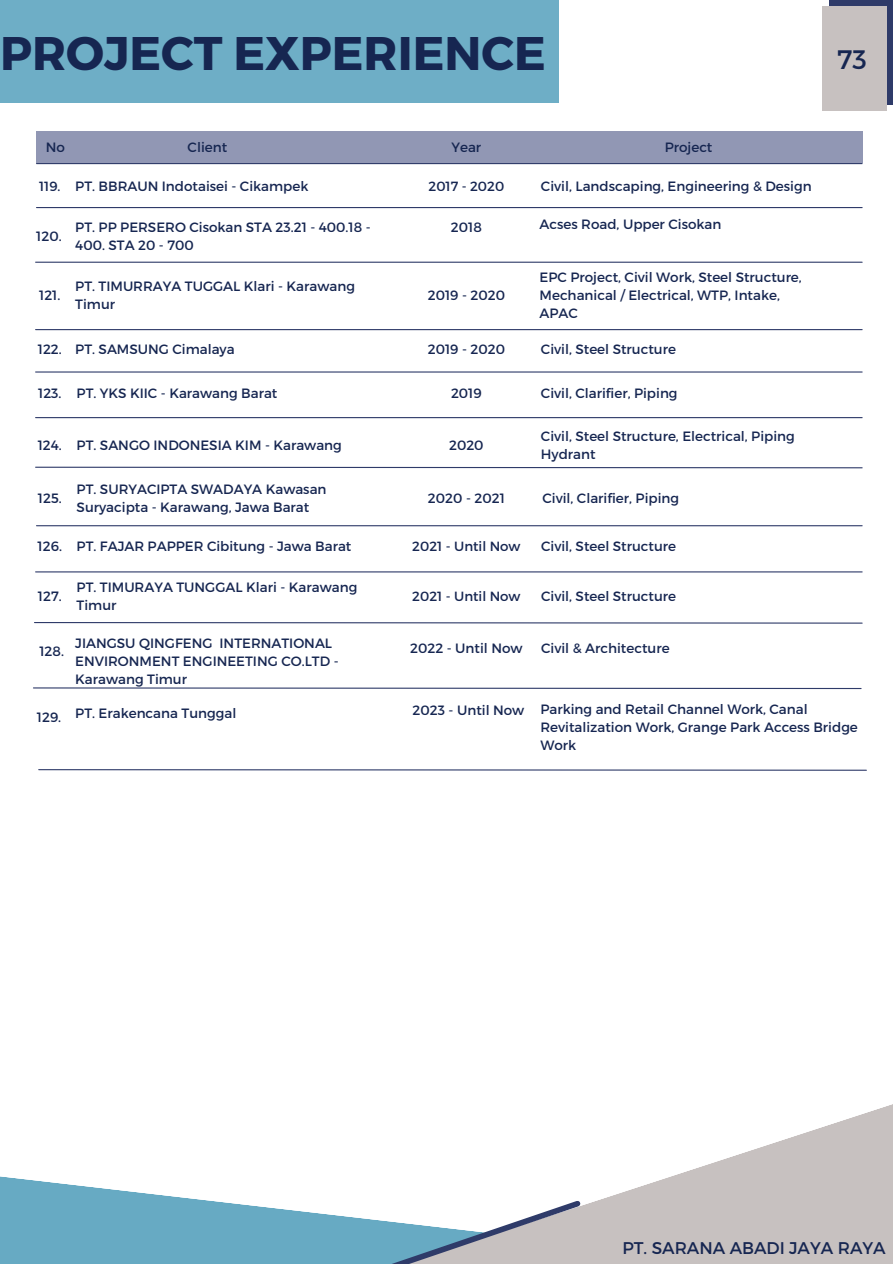
<style>
.page{position:relative;width:893px;height:1264px;background:#fff}
.page>*{position:absolute;margin:0;border:0;box-sizing:border-box;transform-origin:0 0}
.t1{font:700 47.1px "Montserrat";color:#162651}
.t2{font:26.7px "Montserrat";color:#162651}
.t3{font:16.95px "Montserrat";color:#162651}
.t4{font:13.5px/18px "Montserrat";color:#162651}
.t5{font:13.35px "Montserrat";color:#162651}
</style>
<div class="page">
<div style="left:0;top:0;width:558px;height:102px;background:#6eaec6"></div>
<hr style="left:37px;top:207px;width:825px;height:1px;background:#2f3b69">
<hr style="left:36px;top:262px;width:826px;height:1px;background:#2f3b69">
<hr style="left:36px;top:329px;width:826px;height:1px;background:#2f3b69">
<hr style="left:36px;top:371px;width:826px;height:1px;background:#2f3b69">
<hr style="left:36px;top:417px;width:826px;height:1px;background:#2f3b69">
<svg style="left:35px;top:466px;width:828px;height:3px"></svg>
<hr style="left:37px;top:525px;width:825px;height:1px;background:#2f3b69">
<hr style="left:36px;top:571px;width:826px;height:1px;background:#2f3b69">
<svg style="left:34px;top:622px;width:829px;height:2px;background:#898fa9"></svg>
<svg style="left:0;top:1104px;width:892px;height:159px"></svg>
<svg style="left:305px;top:1196px;width:279px;height:67px"></svg>
<hr style="left:37px;top:163px;width:825px;height:1px;background:#2f3b69">
<div style="left:36px;top:131px;width:826px;height:32px;background:#9197b4"></div>
<svg style="left:828px;top:0;width:64px;height:104px"></svg>
<div style="left:821px;top:7px;width:65px;height:104px;background:#c7c1c0"></div>
<svg style="left:33px;top:687px;width:829px;height:2px;background:#8990aa"></svg>
<svg style="left:38px;top:769px;width:829px;height:2px;background:#898fa9"></svg>
<p class="t1" style="left:0;top:23px;width:547px">PROJECT EXPERIENCE</p>
<p class="t2" style="left:837px;top:42px;width:31px">73</p>
<p class="t4" style="left:46px;top:137px;width:21px">No</p>
<p class="t4" style="left:188px;top:137px;width:41px">Client</p>
<p class="t4" style="left:451px;top:137px;width:31px">Year</p>
<p class="t4" style="left:664px;top:137px;width:49px">Project</p>
<p class="t5" style="left:39px;top:177px;width:23px">119.</p>
<p class="t4" style="left:75px;top:176px;width:234px">PT. BBRAUN Indotaisei - Cikampek</p>
<p class="t5" style="left:428px;top:177px;width:77px">2017 - 2020</p>
<p class="t4" style="left:541px;top:176px;width:272px">Civil, Landscaping, Engineering &amp; Design</p>
<p class="t4" style="left:451px;top:217px;width:32px">2018</p>
<p class="t4" style="left:539px;top:214px;width:183px">Acses Road, Upper Cisokan</p>
<h1 class="t4" style="left:75px;top:217px;width:297px">PT. PP PERSERO Cisokan STA 23.21 - 400.18 -<br>400. STA 20 - 700</h1>
<p class="t4" style="left:36px;top:226px;width:27px">120.</p>
<p class="t4" style="left:39px;top:285px;width:23px">121.</p>
<p class="t4" style="left:75px;top:276px;width:281px">PT. TIMURRAYA TUGGAL Klari - Karawang<br>Timur</p>
<p class="t4" style="left:539px;top:267px;width:264px">EPC Project, Civil Work, Steel Structure,<br>Mechanical / Electrical, WTP, Intake,<br>APAC</p>
<p class="t4" style="left:38px;top:340px;width:26px">122.</p>
<p class="t4" style="left:75px;top:340px;width:161px">PT. SAMSUNG Cimalaya</p>
<p class="t4" style="left:541px;top:340px;width:136px">Civil, Steel Structure</p>
<p class="t4" style="left:38px;top:383px;width:25px">123.</p>
<p class="t4" style="left:77px;top:383px;width:202px">PT. YKS KIIC - Karawang Barat</p>
<p class="t4" style="left:541px;top:383px;width:138px">Civil, Clarifier, Piping</p>
<p class="t4" style="left:38px;top:435px;width:26px">124.</p>
<p class="t4" style="left:77px;top:435px;width:267px">PT. SANGO INDONESIA KIM - Karawang</p>
<p class="t4" style="left:541px;top:426px;width:255px">Civil, Steel Structure, Electrical, Piping<br>Hydrant</p>
<p class="t4" style="left:38px;top:488px;width:25px">125.</p>
<p class="t4" style="left:77px;top:479px;width:251px">PT. SURYACIPTA SWADAYA Kawasan<br>Suryacipta - Karawang, Jawa Barat</p>
<p class="t4" style="left:38px;top:536px;width:26px">126.</p>
<p class="t4" style="left:77px;top:536px;width:276px">PT. FAJAR PAPPER Cibitung - Jawa Barat</p>
<p class="t4" style="left:541px;top:536px;width:136px">Civil, Steel Structure</p>
<p class="t4" style="left:38px;top:586px;width:25px">127.</p>
<p class="t4" style="left:77px;top:578px;width:282px">PT. TIMURAYA TUNGGAL Klari - Karawang<br>Timur</p>
<p class="t4" style="left:541px;top:586px;width:136px">Civil, Steel Structure</p>
<p class="t4" style="left:427px;top:285px;width:79px">2019 - 2020</p>
<p class="t4" style="left:427px;top:340px;width:79px">2019 - 2020</p>
<p class="t4" style="left:451px;top:383px;width:32px">2019</p>
<p class="t4" style="left:449px;top:435px;width:36px">2020</p>
<p class="t4" style="left:542px;top:488px;width:138px">Civil, Clarifier, Piping</p>
<p class="t4" style="left:428px;top:488px;width:78px">2020 - 2021</p>
<p class="t5" style="left:412px;top:537px;width:110px">2021 - Until Now</p>
<p class="t5" style="left:412px;top:587px;width:110px">2021 - Until Now</p>
<p class="t4" style="left:75px;top:633px;width:258px">JIANGSU QINGFENG INTERNATIONAL</p>
<p class="t4" style="left:75px;top:651px;width:265px">ENVIRONMENT ENGINEETING CO.LTD -</p>
<p class="t4" style="left:75px;top:669px;width:113px">Karawang Timur</p>
<p class="t4" style="left:39px;top:641px;width:26px">128.</p>
<p class="t4" style="left:410px;top:638px;width:114px">2022 - Until Now</p>
<p class="t4" style="left:541px;top:638px;width:130px">Civil &amp; Architecture</p>
<p class="t4" style="left:37px;top:707px;width:26px">129.</p>
<p class="t4" style="left:75px;top:703px;width:162px">PT. Erakencana Tunggal</p>
<p class="t4" style="left:412px;top:700px;width:113px">2023 - Until Now</p>
<h2 class="t4" style="left:540px;top:699px;width:319px">Parking and Retail Channel Work, Canal<br>Revitalization Work, Grange Park Access Bridge<br>Work</h2>
<p class="t3" style="left:622px;top:1237px;width:265px">PT. SARANA ABADI JAYA RAYA</p>
</div>
